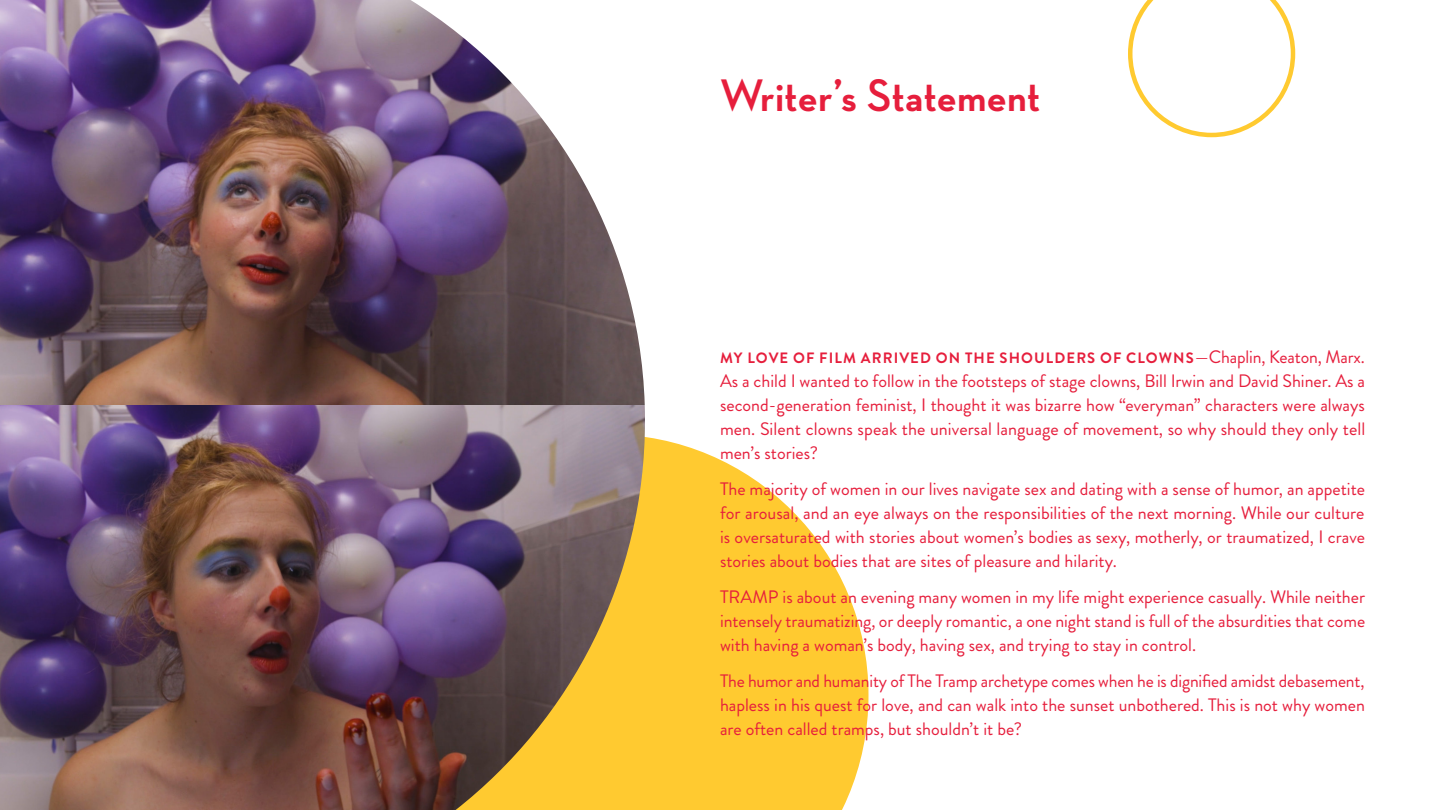
<style>
.page{position:relative;width:1440px;height:810px;background:#fff}
.page>*{position:absolute;margin:0;border:0;box-sizing:border-box;transform-origin:0 0}
.t1{font:700 46.5px "Neutra Disp";letter-spacing:.02em;color:#e61e3c}
.t2{font:18px/24px "Brandon Grotesque";color:#e61e3c;text-align:justify}
.t3{font:700 15px "Brandon Grotesque";letter-spacing:.075em;color:#e61e3c}
.s1{font-weight:400;font-size:18px}
</style>
<div class="page">
<svg style="left:645px;top:437px;width:223px;height:373px;fill:#ffca30"></svg>
<img style="left:0;top:0;width:645px;height:810px">
<svg style="left:1128px;top:0;width:167px;height:137px"></svg>
<p class="t1" style="left:720px;top:70px;width:322px">Writer’s Statement</p>
<p class="t3" style="left:720px;top:347px;width:646px">MY LOVE OF FILM ARRIVED ON THE SHOULDERS OF CLOWNS<span class="s1">—Chaplin, Keaton, Marx.</span></p>
<p class="t2" style="left:720px;top:369px;width:647px">As a child I wanted to follow in the footsteps of stage clowns, Bill Irwin and David Shiner. As a second-generation feminist, I thought it was bizarre how “everyman” characters were always men. Silent clowns speak the universal language of movement, so why should they only tell men’s stories?</p>
<p class="t2" style="left:720px;top:477px;width:647px">The majority of women in our lives navigate sex and dating with a sense of humor, an appetite for arousal, and an eye always on the responsibilities of the next morning. While our culture is oversaturated with stories about women’s bodies as sexy, motherly, or traumatized, I crave stories about bodies that are sites of pleasure and hilarity.</p>
<p class="t2" style="left:720px;top:585px;width:647px">TRAMP is about an evening many women in my life might experience casually. While neither intensely traumatizing, or deeply romantic, a one night stand is full of the absurdities that come with having a woman’s body, having sex, and trying to stay in control.</p>
<p class="t2" style="left:720px;top:669px;width:647px">The humor and humanity of The Tramp archetype comes when he is dignified amidst debasement, hapless in his quest for love, and can walk into the sunset unbothered. This is not why women are often called tramps, but shouldn’t it be?</p>
</div>
